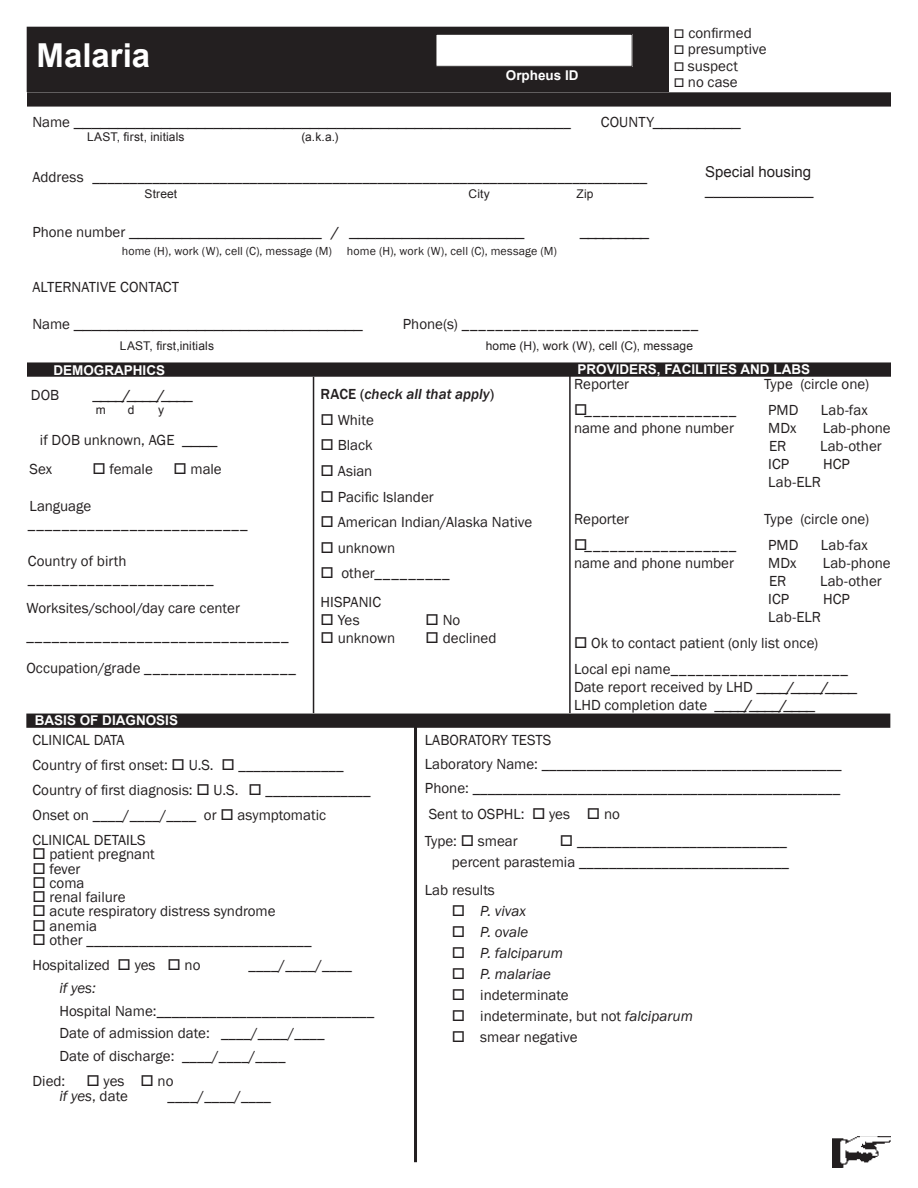
<style>
.page{position:relative;width:918px;height:1188px;background:#fff}
.page>*{position:absolute;margin:0;border:0;box-sizing:border-box;transform-origin:0 0}
.Disease_Title{font:700 33px "Arial";color:#fff}
.Franklin_8_12{font:15px/18px "Franklin Gothic";color:#231f20}
.Franklin_8_12-2{font:italic 15px "Franklin Gothic";color:#231f20}
.t1{font:15px/18px "Arial";color:#231f20}
.Franklin_8_12-3{font:15px "Franklin Gothic";color:#231f20;scale:1.25 1}
.t2{font:italic 500 15px "Franklin Gothic";color:#231f20}
.t3{font:700 13.5px "Arial";color:#fff}
.t4{font:12px "Arial";letter-spacing:.01em;color:#231f20}
.t5{font:12px "Franklin Gothic";letter-spacing:.01em;color:#231f20}
.s1{font-style:normal}
.s2{font-style:italic}
</style>
<div class="page">
<div style="left:26px;top:714px;width:864px;height:14px;background:#231f20"></div>
<div style="left:27px;top:27px;width:641px;height:65px;background:#231f20"></div>
<hr style="left:313px;top:377px;width:1px;height:336px;background:#231f20">
<div style="left:436px;top:34px;width:196px;height:32px;background:#fff"></div>
<div style="left:436px;top:34px;width:196px;height:33px;border:1px solid #231f20"></div>
<div style="left:27px;top:362px;width:864px;height:15px;background:#231f20"></div>
<div style="left:27px;top:92px;width:864px;height:15px;background:#231f20"></div>
<img style="left:832px;top:1136px;width:59px;height:31px">
<hr style="left:569px;top:371px;width:2px;height:342px;background:#231f20">
<hr style="left:414px;top:716px;width:3px;height:446px;background:#231f20">
<p class="Disease_Title" style="left:37px;top:34px;width:115px">Malaria</p>
<p class="t3" style="left:506px;top:67px;width:74px">Orpheus ID</p>
<p class="Franklin_8_12" style="left:674px;top:24px;width:79px">□ confirmed</p>
<p class="Franklin_8_12" style="left:674px;top:41px;width:94px">□ presumptive</p>
<p class="Franklin_8_12" style="left:674px;top:57px;width:66px">□ suspect</p>
<p class="Franklin_8_12" style="left:674px;top:74px;width:65px">□ no case</p>
<p class="Franklin_8_12" style="left:32px;top:113px;width:540px">Name _________________________________________________________</p>
<p class="Franklin_8_12" style="left:601px;top:113px;width:141px">COUNTY__________</p>
<p class="t4" style="left:87px;top:129px;width:99px">LAST, first, initials</p>
<p class="t4" style="left:302px;top:129px;width:38px">(a.k.a.)</p>
<p class="Franklin_8_12" style="left:32px;top:168px;width:617px">Address __________________________________________________________________________</p>
<p class="t4" style="left:145px;top:185px;width:34px">Street</p>
<p class="t4" style="left:469px;top:185px;width:23px">City</p>
<p class="t4" style="left:577px;top:185px;width:18px">Zip</p>
<p class="t1" style="left:705px;top:163px;width:110px">Special housing _____________</p>
<p class="Franklin_8_12" style="left:32px;top:223px;width:494px">Phone number ______________________ / ____________________</p>
<p class="Franklin_8_12-3" style="left:580px;top:223px;width:57px">_________</p>
<p class="t5" style="left:122px;top:243px;width:212px">home (H), work (W), cell (C), message (M)</p>
<p class="t5" style="left:347px;top:243px;width:212px">home (H), work (W), cell (C), message (M)</p>
<p class="Franklin_8_12" style="left:32px;top:278px;width:148px">ALTERNATIVE CONTACT</p>
<p class="Franklin_8_12" style="left:32px;top:315px;width:332px">Name _________________________________</p>
<p class="Franklin_8_12" style="left:403px;top:315px;width:297px">Phone(s) ____________________________</p>
<p class="t4" style="left:120px;top:338px;width:96px">LAST, first,initials</p>
<p class="t4" style="left:486px;top:338px;width:209px">home (H), work (W), cell (C), message</p>
<p class="t3" style="left:577px;top:360px;width:234px">PROVIDERS, FACILITIES AND LABS</p>
<p class="t3" style="left:53px;top:361px;width:113px">DEMOGRAPHICS</p>
<p class="Franklin_8_12" style="left:31px;top:386px;width:30px">DOB</p>
<p class="Franklin_8_12-3" style="left:92px;top:386px;width:82px">____/____/____</p>
<p class="Franklin_8_12" style="left:29px;top:426px;width:190px;line-height:28.8px;text-indent:10px">if DOB unknown, AGE ____<br>Sex</p>
<p class="t4" style="left:96px;top:402px;width:11px">m</p>
<p class="t4" style="left:128px;top:402px;width:8px">d</p>
<p class="t4" style="left:158px;top:402px;width:7px">y</p>
<p class="Franklin_8_12" style="left:92px;top:460px;width:62px">□ female</p>
<p class="Franklin_8_12" style="left:173px;top:460px;width:50px">□ male</p>
<p class="Franklin_8_12" style="left:28px;top:497px;width:221px">Language __________________________</p>
<p class="Franklin_8_12" style="left:28px;top:552px;width:187px">Country of birth ______________________</p>
<p class="Franklin_8_12" style="left:26px;top:593px;width:264px;line-height:28.8px">Worksites/school/day care center _______________________________</p>
<p class="Franklin_8_12" style="left:26px;top:659px;width:271px">Occupation/grade __________________</p>
<p class="t3" style="left:35px;top:711px;width:145px">BASIS OF DIAGNOSIS</p>
<p class="t2" style="left:321px;top:385px;width:175px"><span class="s1">RACE (</span>check all that apply<span class="s1">)</span></p>
<p class="Franklin_8_12" style="left:321px;top:411px;width:55px">□ White</p>
<p class="Franklin_8_12" style="left:321px;top:437px;width:54px">□ Black</p>
<p class="Franklin_8_12" style="left:321px;top:462px;width:53px">□ Asian</p>
<p class="Franklin_8_12" style="left:321px;top:488px;width:115px">□ Pacific Islander</p>
<p class="Franklin_8_12" style="left:321px;top:513px;width:213px">□ American Indian/Alaska Native</p>
<p class="Franklin_8_12" style="left:321px;top:539px;width:76px">□ unknown</p>
<p class="Franklin_8_12" style="left:321px;top:559px;width:131px;line-height:28.8px">□ other_________<br>HISPANIC</p>
<p class="Franklin_8_12" style="left:321px;top:611px;width:41px">□ Yes</p>
<p class="Franklin_8_12" style="left:426px;top:611px;width:36px">□ No</p>
<p class="Franklin_8_12" style="left:321px;top:629px;width:76px">□ unknown</p>
<p class="Franklin_8_12" style="left:426px;top:629px;width:72px">□ declined</p>
<p class="Franklin_8_12" style="left:574px;top:375px;width:57px">Reporter</p>
<p class="Franklin_8_12" style="left:764px;top:375px;width:106px">Type (circle one)</p>
<p class="Franklin_8_12" style="left:574px;top:401px;width:164px">□__________________</p>
<p class="Franklin_8_12" style="left:768px;top:401px;width:32px">PMD</p>
<p class="Franklin_8_12" style="left:821px;top:401px;width:49px">Lab-fax</p>
<p class="Franklin_8_12" style="left:574px;top:419px;width:162px">name and phone number</p>
<p class="Franklin_8_12" style="left:768px;top:419px;width:30px">MDx</p>
<p class="Franklin_8_12" style="left:823px;top:419px;width:69px">Lab-phone</p>
<p class="Franklin_8_12" style="left:769px;top:437px;width:19px">ER</p>
<p class="Franklin_8_12" style="left:820px;top:437px;width:63px">Lab-other</p>
<p class="Franklin_8_12" style="left:768px;top:455px;width:23px">ICP</p>
<p class="Franklin_8_12" style="left:823px;top:455px;width:28px">HCP</p>
<p class="Franklin_8_12" style="left:768px;top:473px;width:54px">Lab-ELR</p>
<p class="Franklin_8_12" style="left:574px;top:510px;width:57px">Reporter</p>
<p class="Franklin_8_12" style="left:764px;top:510px;width:106px">Type (circle one)</p>
<p class="Franklin_8_12" style="left:574px;top:536px;width:164px">□__________________</p>
<p class="Franklin_8_12" style="left:768px;top:536px;width:32px">PMD</p>
<p class="Franklin_8_12" style="left:821px;top:536px;width:49px">Lab-fax</p>
<p class="Franklin_8_12" style="left:574px;top:554px;width:162px">name and phone number</p>
<p class="Franklin_8_12" style="left:768px;top:554px;width:30px">MDx</p>
<p class="Franklin_8_12" style="left:823px;top:554px;width:69px">Lab-phone</p>
<p class="Franklin_8_12" style="left:769px;top:572px;width:19px">ER</p>
<p class="Franklin_8_12" style="left:820px;top:572px;width:63px">Lab-other</p>
<p class="Franklin_8_12" style="left:768px;top:590px;width:23px">ICP</p>
<p class="Franklin_8_12" style="left:823px;top:590px;width:28px">HCP</p>
<p class="Franklin_8_12" style="left:768px;top:608px;width:54px">Lab-ELR</p>
<p class="Franklin_8_12" style="left:574px;top:631px;width:276px;line-height:25.5px">□ Ok to contact patient (only list once)<br>Local epi name_____________________</p>
<p class="Franklin_8_12" style="left:574px;top:678px;width:285px">Date report received by LHD ____/____/____<br>LHD completion date ____/____/____</p>
<p class="Franklin_8_12" style="left:33px;top:731px;width:94px">CLINICAL DATA</p>
<p class="Franklin_8_12" style="left:33px;top:756px;width:313px">Country of first onset: □ U.S. □ ______________</p>
<p class="Franklin_8_12" style="left:33px;top:781px;width:340px">Country of first diagnosis: □ U.S. □ ______________</p>
<p class="Franklin_8_12" style="left:33px;top:807px;width:295px">Onset on ____/____/____ or □ asymptomatic</p>
<p class="Franklin_8_12" style="left:33px;top:832px;width:115px">CLINICAL DETAILS</p>
<p class="Franklin_8_12" style="left:33px;top:846px;width:124px">□ patient pregnant</p>
<p class="Franklin_8_12" style="left:33px;top:860px;width:50px">□ fever</p>
<p class="Franklin_8_12" style="left:33px;top:874px;width:54px">□ coma</p>
<p class="Franklin_8_12" style="left:33px;top:889px;width:95px">□ renal failure</p>
<p class="Franklin_8_12" style="left:33px;top:903px;width:245px">□ acute respiratory distress syndrome</p>
<p class="Franklin_8_12" style="left:33px;top:917px;width:66px">□ anemia</p>
<p class="Franklin_8_12" style="left:33px;top:931px;width:281px">□ other ______________________________</p>
<p class="Franklin_8_12" style="left:33px;top:956px;width:170px">Hospitalized □ yes □ no</p>
<p class="Franklin_8_12" style="left:249px;top:956px;width:105px">____/____/____</p>
<p class="Franklin_8_12-2" style="left:60px;top:978px;width:38px">if yes:</p>
<p class="Franklin_8_12" style="left:60px;top:1002px;width:316px">Hospital Name:_____________________________</p>
<p class="Franklin_8_12" style="left:60px;top:1025px;width:267px">Date of admission date: ____/____/____</p>
<p class="Franklin_8_12" style="left:60px;top:1048px;width:228px">Date of discharge: ____/____/____</p>
<p class="Franklin_8_12" style="left:33px;top:1073px;width:34px">Died:</p>
<p class="Franklin_8_12" style="left:60px;top:1074px;width:116px;line-height:14.2px;text-indent:27px">□ yes □ no <span class="s2">if yes</span>, date</p>
<p class="Franklin_8_12" style="left:168px;top:1087px;width:105px">____/____/____</p>
<p class="Franklin_8_12" style="left:425px;top:728px;width:418px;line-height:24px">LABORATORY TESTS<br>Laboratory Name: ________________________________________</p>
<p class="Franklin_8_12" style="left:425px;top:779px;width:417px">Phone: _________________________________________________</p>
<p class="Franklin_8_12" style="left:429px;top:806px;width:193px">Sent to OSPHL: □ yes □ no</p>
<p class="Franklin_8_12" style="left:425px;top:832px;width:94px">Type: □ smear</p>
<p class="Franklin_8_12" style="left:560px;top:832px;width:229px">□ ____________________________</p>
<p class="Franklin_8_12" style="left:452px;top:853px;width:339px">percent parastemia ____________________________</p>
<p class="Franklin_8_12" style="left:425px;top:881px;width:71px">Lab results</p>
<p class="Franklin_8_12-2" style="left:452px;top:902px;width:76px">□ P. vivax</p>
<p class="Franklin_8_12-2" style="left:452px;top:923px;width:78px">□ P. ovale</p>
<p class="Franklin_8_12-2" style="left:452px;top:944px;width:112px">□ P. falciparum</p>
<p class="Franklin_8_12-2" style="left:452px;top:965px;width:101px">□ P. malariae</p>
<p class="Franklin_8_12" style="left:452px;top:986px;width:118px">□ indeterminate</p>
<p class="Franklin_8_12" style="left:452px;top:1007px;width:242px">□ indeterminate, but not <span class="s2">falciparum</span></p>
<p class="Franklin_8_12" style="left:452px;top:1028px;width:127px">□ smear negative</p>
</div>
